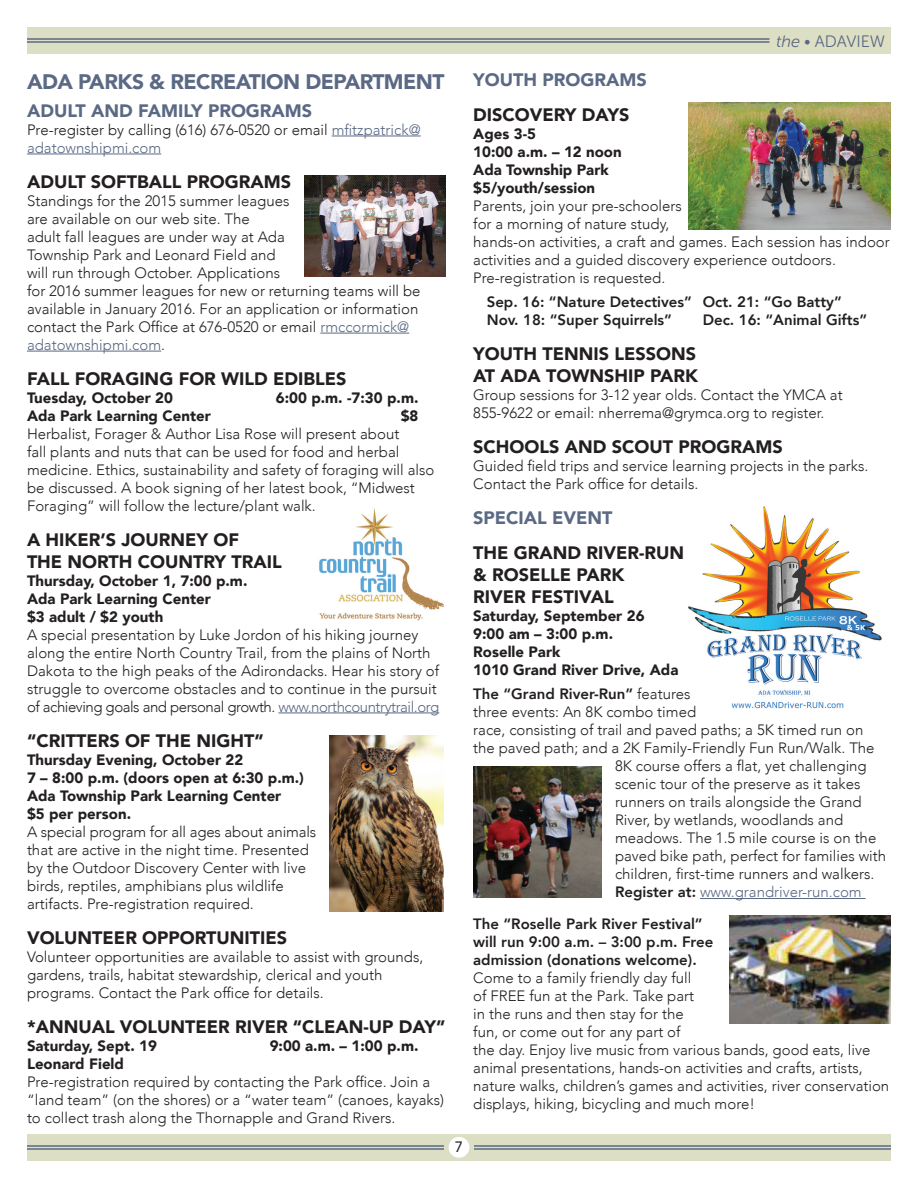
<style>
.page{position:relative;width:918px;height:1188px;background:#fff}
.page>*{position:absolute;margin:0;border:0;box-sizing:border-box;transform-origin:0 0}
.t1{font:900 21px "Avenir";letter-spacing:-.025em;color:#5b6984}
.t2{font:900 18px/21.6px "Avenir";color:#231f20}
.t3{font:900 18px "Avenir";color:#5b6984}
.t4{font:16.5px "Museo Sans Rounded 300";color:#5b6984}
.t5{font:300 15px/18px "Avenir";color:#231f20}
.t6{font:900 15px/18px "Avenir";color:#231f20}
.t7{font:800 15px/18px "Avenir";color:#231f20}
.t8{font:300 15px "Avenir";color:#5b6984}
.t9{font:15px "Avenir";color:#231f20}
.s1{color:#5b6984}
.s2{font-style:italic}
.s3{font-weight:300}
.s4{font-weight:800;color:#231f20}
</style>
<div class="page">
<div style="left:27px;top:27px;width:864px;height:27px;background:#dddfc5"></div>
<hr style="left:27px;top:38px;width:743px;height:2px;background:#5b6984">
<hr style="left:27px;top:41px;width:743px;height:2px;background:#5b6984">
<div style="left:27px;top:1134px;width:864px;height:27px;background:#dddfc5"></div>
<hr style="left:474px;top:1148px;width:417px;height:2px;background:#5b6984">
<hr style="left:474px;top:1145px;width:417px;height:2px;background:#5b6984">
<div style="left:449px;top:1137px;width:20px;height:21px;background:#fff;border-radius:50%"></div>
<hr style="left:27px;top:1145px;width:417px;height:2px;background:#5b6984">
<hr style="left:27px;top:1148px;width:417px;height:2px;background:#5b6984">
<img style="left:688px;top:507px;width:194px;height:202px">
<hr style="left:332px;top:136px;width:89px;height:1px;background:#5b6984">
<hr style="left:27px;top:154px;width:134px;height:1px;background:#5b6984">
<hr style="left:320px;top:333px;width:89px;height:1px;background:#5b6984">
<hr style="left:27px;top:351px;width:134px;height:1px;background:#5b6984">
<hr style="left:278px;top:713px;width:161px;height:1px;background:#5b6984">
<hr style="left:700px;top:898px;width:166px;height:1px;background:#5b6984">
<img style="left:305px;top:176px;width:141px;height:101px">
<img style="left:319px;top:508px;width:125px;height:113px">
<img style="left:329px;top:736px;width:115px;height:175px">
<img style="left:688px;top:103px;width:203px;height:126px">
<img style="left:473px;top:766px;width:129px;height:132px">
<img style="left:729px;top:916px;width:162px;height:108px">
<h1 class="t1" style="left:27px;top:68px;width:419px">ADA PARKS &amp; RECREATION DEPARTMENT</h1>
<p class="t3" style="left:27px;top:99px;width:287px">ADULT AND FAMILY PROGRAMS</p>
<p class="t5" style="left:27px;top:121px;width:395px">Pre-register by calling (616) 676-0520 or email <span class="s1">mfitzpatrick@ adatownshipmi.com</span></p>
<p class="t2" style="left:27px;top:171px;width:266px">ADULT SOFTBALL PROGRAMS</p>
<p class="t5" style="left:27px;top:192px;width:395px">Standings for the 2015 summer leagues<br>are available on our web site. The<br>adult fall leagues are under way at Ada<br>Township Park and Leonard Field and<br>will run through October. Applications<br>for 2016 summer leagues for new or returning teams will be available in January 2016. For an application or information contact the Park Office at 676-0520 or email <span class="s1">rmccormick@ adatownshipmi.com</span>.</p>
<p class="t2" style="left:27px;top:369px;width:321px">FALL FORAGING FOR WILD EDIBLES</p>
<p class="t6" style="left:27px;top:389px;width:148px">Tuesday, October 20</p>
<p class="t6" style="left:276px;top:389px;width:144px">6:00 p.m. -7:30 p.m.</p>
<p class="t6" style="left:27px;top:407px;width:185px">Ada Park Learning Center</p>
<p class="t6" style="left:401px;top:407px;width:19px">$8</p>
<p class="t5" style="left:27px;top:425px;width:409px">Herbalist, Forager &amp; Author Lisa Rose will present about<br>fall plants and nuts that can be used for food and herbal medicine. Ethics, sustainability and safety of foraging will also be discussed. A book signing of her latest book, “Midwest Foraging” will follow the lecture/plant walk.</p>
<p class="t2" style="left:27px;top:530px;width:256px">A HIKER’S JOURNEY OF<br>THE NORTH COUNTRY TRAIL</p>
<p class="t6" style="left:27px;top:572px;width:222px">Thursday, October 1, 7:00 p.m.<br>Ada Park Learning Center<br>$3 adult / $2 youth</p>
<p class="t5" style="left:27px;top:626px;width:414px">A special presentation by Luke Jordon of his hiking journey along the entire North Country Trail, from the plains of North Dakota to the high peaks of the Adirondacks. Hear his story of struggle to overcome obstacles and to continue in the pursuit of achieving goals and personal growth. <span class="s1">www.northcountrytrail.org</span></p>
<p class="t2" style="left:27px;top:730px;width:239px">“CRITTERS OF THE NIGHT”</p>
<p class="t6" style="left:27px;top:751px;width:279px">Thursday Evening, October 22<br>7 – 8:00 p.m. (doors open at 6:30 p.m.)<br>Ada Township Park Learning Center<br>$5 per person.</p>
<p class="t5" style="left:27px;top:823px;width:291px">A special program for all ages about animals that are active in the night time. Presented by the Outdoor Discovery Center with live birds, reptiles, amphibians plus wildlife artifacts. Pre-registration required.</p>
<p class="t2" style="left:27px;top:928px;width:262px">VOLUNTEER OPPORTUNITIES</p>
<p class="t5" style="left:27px;top:948px;width:398px">Volunteer opportunities are available to assist with grounds, gardens, trails, habitat stewardship, clerical and youth programs. Contact the Park office for details.</p>
<p class="t2" style="left:27px;top:1017px;width:420px">*ANNUAL VOLUNTEER RIVER “CLEAN-UP DAY”</p>
<p class="t6" style="left:27px;top:1037px;width:131px">Saturday, Sept. 19</p>
<p class="t6" style="left:270px;top:1037px;width:150px">9:00 a.m. – 1:00 p.m.</p>
<p class="t6" style="left:27px;top:1055px;width:98px">Leonard Field</p>
<p class="t5" style="left:27px;top:1073px;width:419px">Pre-registration required by contacting the Park office. Join a “land team” (on the shores) or a “water team” (canoes, kayaks) to collect trash along the Thornapple and Grand Rivers.</p>
<p class="t9" style="left:455px;top:1137px;width:10px">7</p>
<p class="t4" style="left:776px;top:35px;width:111px"><span class="s2">the</span> • ADAVIEW</p>
<p class="t3" style="left:473px;top:68px;width:175px">YOUTH PROGRAMS</p>
<p class="t2" style="left:473px;top:104px;width:158px">DISCOVERY DAYS</p>
<p class="t6" style="left:473px;top:125px;width:150px">Ages 3-5<br>10:00 a.m. – 12 noon<br>Ada Township Park $5/youth/session</p>
<p class="t5" style="left:473px;top:197px;width:418px">Parents, join your pre-schoolers<br>for a morning of nature study,<br>hands-on activities, a craft and games. Each session has indoor activities and a guided discovery experience outdoors.<br>Pre-registration is requested.</p>
<p class="t7" style="left:487px;top:294px;width:357px">Sep. 16: “Nature Detectives” Oct. 21: “Go Batty”<br>Nov. 18: “Super Squirrels”</p>
<p class="t7" style="left:703px;top:312px;width:166px">Dec. 16: “Animal Gifts”</p>
<p class="t2" style="left:473px;top:344px;width:226px">YOUTH TENNIS LESSONS<br>AT ADA TOWNSHIP PARK</p>
<p class="t5" style="left:473px;top:386px;width:371px">Group sessions for 3-12 year olds. Contact the YMCA at<br>855-9622 or email: nherrema@grymca.org to register.</p>
<p class="t2" style="left:473px;top:437px;width:311px">SCHOOLS AND SCOUT PROGRAMS</p>
<p class="t5" style="left:473px;top:457px;width:397px">Guided field trips and service learning projects in the parks.<br>Contact the Park office for details.</p>
<p class="t3" style="left:473px;top:506px;width:141px">SPECIAL EVENT</p>
<p class="t2" style="left:473px;top:543px;width:212px">THE GRAND RIVER-RUN &amp; ROSELLE PARK<br>RIVER FESTIVAL</p>
<p class="t6" style="left:473px;top:607px;width:207px">Saturday, September 26<br>9:00 am – 3:00 p.m.<br>Roselle Park<br>1010 Grand River Drive, Ada</p>
<p class="t7" style="left:473px;top:686px;width:219px">The “Grand River-Run” <span class="s3">features</span></p>
<p class="t5" style="left:473px;top:704px;width:224px">three events: An 8K combo timed</p>
<p class="t5" style="left:473px;top:722px;width:392px">race, consisting of trail and paved paths; a 5K timed run on</p>
<p class="t5" style="left:473px;top:740px;width:403px">the paved path; and a 2K Family-Friendly Fun Run/Walk. The</p>
<p class="t5" style="left:615px;top:758px;width:253px">8K course offers a flat, yet challenging</p>
<p class="t5" style="left:615px;top:776px;width:247px">scenic tour of the preserve as it takes</p>
<p class="t5" style="left:615px;top:794px;width:248px">runners on trails alongside the Grand</p>
<p class="t5" style="left:615px;top:812px;width:230px">River, by wetlands, woodlands and</p>
<p class="t5" style="left:615px;top:830px;width:263px">meadows. The 1.5 mile course is on the</p>
<p class="t5" style="left:615px;top:848px;width:273px">paved bike path, perfect for families with</p>
<p class="t5" style="left:615px;top:866px;width:261px">children, first-time runners and walkers.</p>
<p class="t8" style="left:615px;top:882px;width:248px"><span class="s4">Register at:</span> www.grandriver-run.com</p>
<p class="t7" style="left:473px;top:915px;width:242px">The “Roselle Park River Festival” will run 9:00 a.m. – 3:00 p.m. Free admission (donations welcome).</p>
<p class="t5" style="left:473px;top:969px;width:418px">Come to a family friendly day full<br>of FREE fun at the Park. Take part<br>in the runs and then stay for the<br>fun, or come out for any part of<br>the day. Enjoy live music from various bands, good eats, live animal presentations, hands-on activities and crafts, artists, nature walks, children’s games and activities, river conservation displays, hiking, bicycling and much more!</p>
</div>
